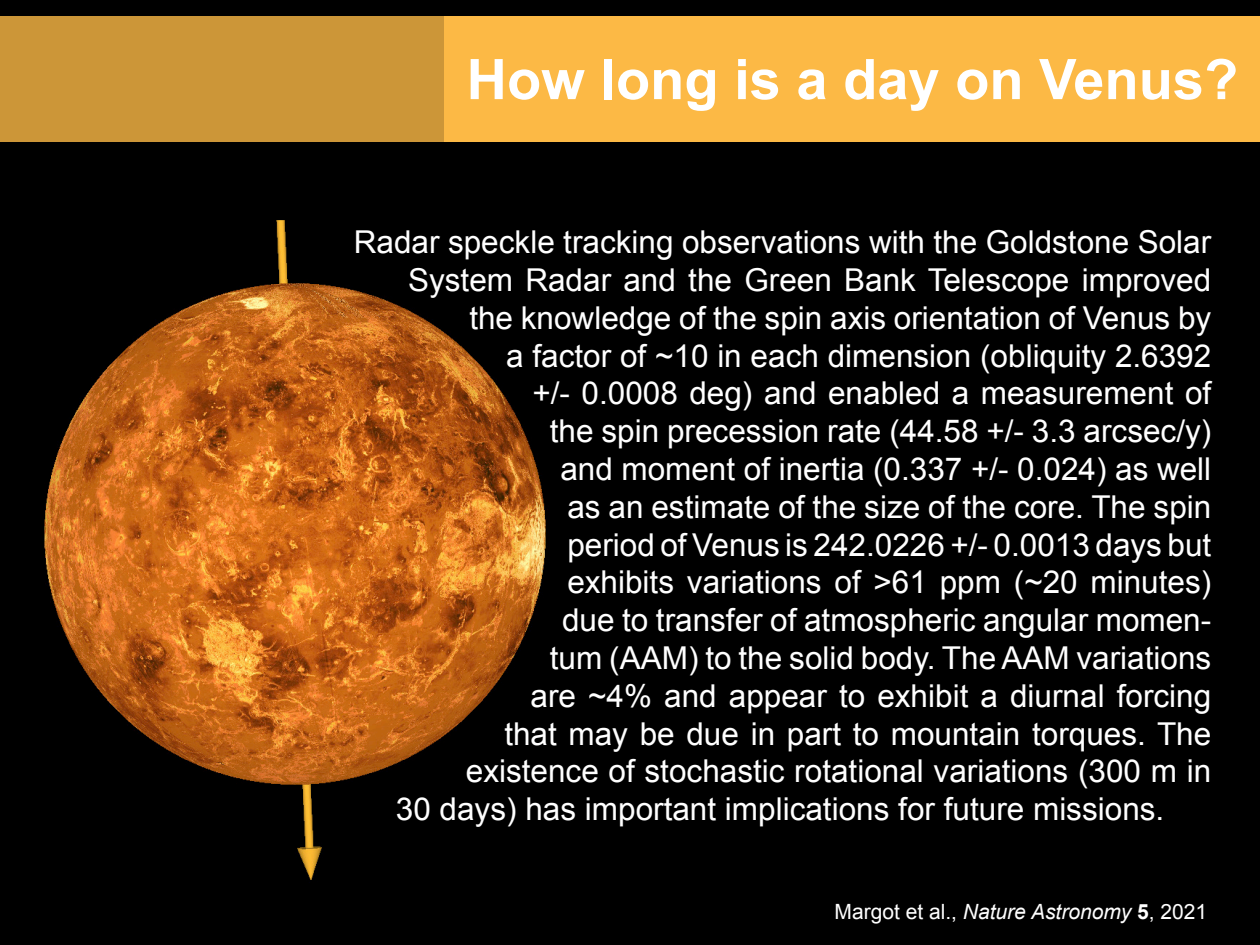
<style>
.page{position:relative;width:1260px;height:945px;background:#000}
.page>*{position:absolute;margin:0;border:0;box-sizing:border-box;transform-origin:0 0}
.t1{font:700 56px "Arial";color:#fff}
.t2{font:31.5px "Arial";color:#fff}
.t3{font:21px "Arial";color:#fff}
.s1{font-style:italic}
.s2{font-weight:700}
</style>
<div class="page">
<img style="left:44px;top:220px;width:504px;height:660px">
<div style="left:0;top:16px;width:445px;height:126px;background:#cc9638"></div>
<div style="left:445px;top:16px;width:815px;height:126px;background:#fcb945"></div>
<p class="t1" style="left:467px;top:43px;width:773px">How long is a day on Venus?</p>
<p class="t2" style="left:354px;top:222px;width:859px">Radar speckle tracking observations with the Goldstone Solar</p>
<p class="t2" style="left:408px;top:259px;width:805px">System Radar and the Green Bank Telescope improved</p>
<p class="t2" style="left:469px;top:297px;width:743px">the knowledge of the spin axis orientation of Venus by</p>
<p class="t2" style="left:506px;top:335px;width:707px">a factor of ~10 in each dimension (obliquity 2.6392</p>
<p class="t2" style="left:532px;top:373px;width:680px">+/- 0.0008 deg) and enabled a measurement of</p>
<p class="t2" style="left:550px;top:411px;width:663px">the spin precession rate (44.58 +/- 3.3 arcsec/y)</p>
<p class="t2" style="left:560px;top:448px;width:652px">and moment of inertia (0.337 +/- 0.024) as well</p>
<p class="t2" style="left:567px;top:486px;width:646px">as an estimate of the size of the core. The spin</p>
<p class="t2" style="left:567px;top:524px;width:645px">period of Venus is 242.0226 +/- 0.0013 days but</p>
<p class="t2" style="left:567px;top:562px;width:645px">exhibits variations of &gt;61 ppm (~20 minutes)</p>
<p class="t2" style="left:562px;top:600px;width:651px">due to transfer of atmospheric angular momen-</p>
<p class="t2" style="left:550px;top:637px;width:663px">tum (AAM) to the solid body. The AAM variations</p>
<p class="t2" style="left:531px;top:675px;width:682px">are ~4% and appear to exhibit a diurnal forcing</p>
<p class="t2" style="left:504px;top:713px;width:708px">that may be due in part to mountain torques. The</p>
<p class="t2" style="left:466px;top:751px;width:747px">existence of stochastic rotational variations (300 m in</p>
<p class="t2" style="left:396px;top:789px;width:770px">30 days) has important implications for future missions.</p>
<p class="t3" style="left:835px;top:897px;width:374px">Margot et al., <span class="s1">Nature Astronomy</span> <span class="s2">5</span>, 2021</p>
</div>
